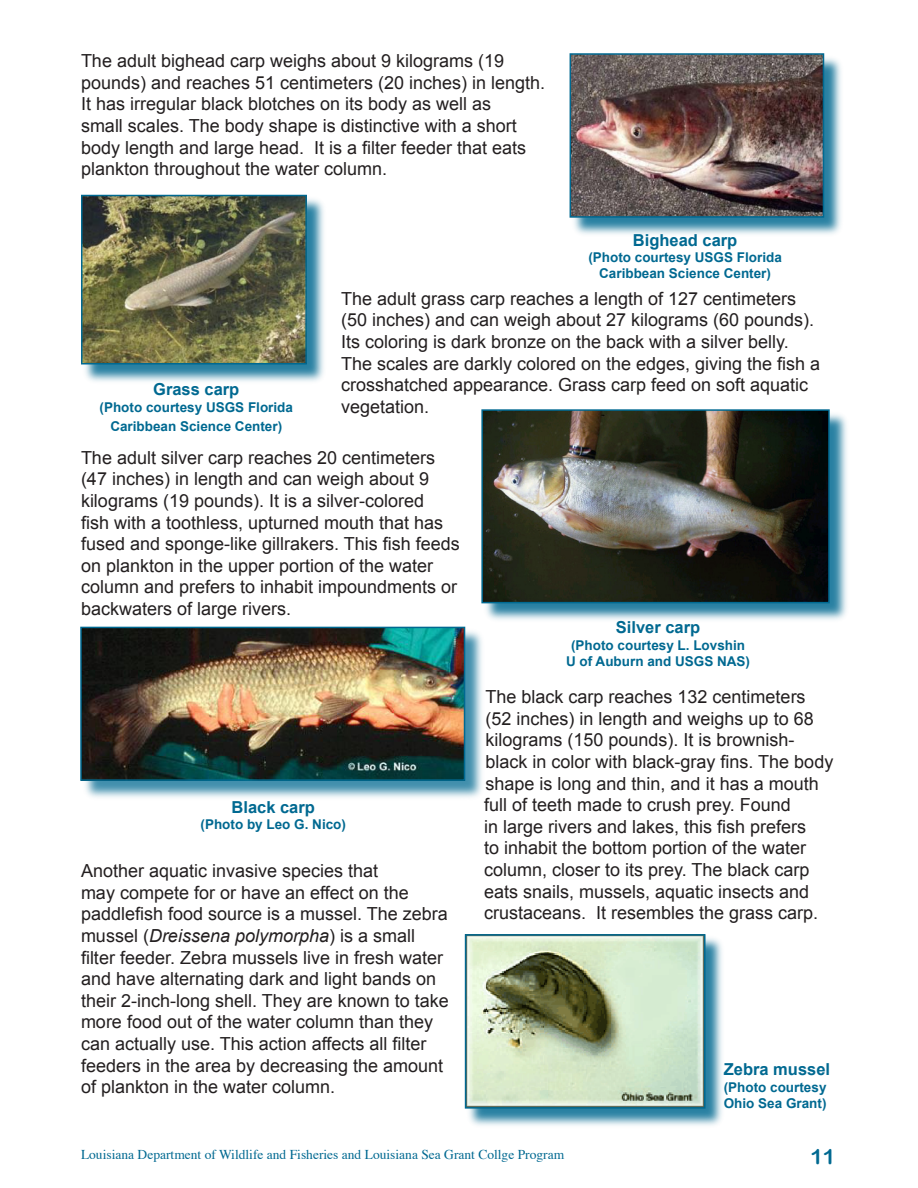
<style>
.page{position:relative;width:918px;height:1188px;background:#fff}
.page>*{position:absolute;margin:0;border:0;box-sizing:border-box;transform-origin:0 0}
.t1{font:21px "Arial Rounded MT Bold";color:#006991}
.t2{font:18px/21.6px "Arial";color:#231f20}
.t3{font:700 16.5px "Arial";color:#006991}
.t4{font:700 13.5px/16.2px "Arial";color:#006991;text-align:center}
.t5{font:13.5px "Times";color:#006991}
.s1{font-style:italic}
</style>
<div class="page">
<div style="left:570px;top:54px;width:275px;height:184px;background:#006991;opacity:.85"></div>
<img style="left:573px;top:56px;width:248px;height:159px">
<div style="left:570px;top:53px;width:254px;height:165px;border:2px solid #006991"></div>
<div style="left:82px;top:196px;width:245px;height:189px;background:#006991;opacity:.85"></div>
<img style="left:84px;top:198px;width:220px;height:164px">
<div style="left:81px;top:195px;width:226px;height:170px;border:2px solid #006991"></div>
<div style="left:482px;top:410px;width:368px;height:214px;background:#006991;opacity:.85"></div>
<img style="left:484px;top:412px;width:343px;height:188px">
<div style="left:481px;top:409px;width:349px;height:194px;border:2px solid #006991"></div>
<div style="left:81px;top:627px;width:404px;height:174px;background:#006991;opacity:.75"></div>
<img style="left:83px;top:630px;width:379px;height:148px">
<div style="left:80px;top:627px;width:385px;height:154px;border:2px solid #006991"></div>
<div style="left:466px;top:935px;width:260px;height:194px;background:#006991;opacity:.85"></div>
<img style="left:468px;top:937px;width:235px;height:169px">
<div style="left:465px;top:934px;width:241px;height:175px;border:2px solid #006991"></div>
<p class="t2" style="left:81px;top:50px;width:466px">The adult bighead carp weighs about 9 kilograms (19 pounds) and reaches 51 centimeters (20 inches) in length.<br>It has irregular black blotches on its body as well as<br>small scales. The body shape is distinctive with a short body length and large head. It is a filter feeder that eats plankton throughout the water column.</p>
<p class="t3" style="left:633px;top:231px;width:106px">Bighead carp</p>
<p class="t4" style="left:588px;top:249px;width:195px">(Photo courtesy USGS Florida<br>Caribbean Science Center)</p>
<p class="t3" style="left:153px;top:380px;width:88px">Grass carp</p>
<p class="t4" style="left:100px;top:397px;width:195px;line-height:19.8px">(Photo courtesy USGS Florida<br>Caribbean Science Center)</p>
<p class="t2" style="left:341px;top:288px;width:481px">The adult grass carp reaches a length of 127 centimeters (50 inches) and can weigh about 27 kilograms (60 pounds).<br>Its coloring is dark bronze on the back with a silver belly.<br>The scales are darkly colored on the edges, giving the fish a crosshatched appearance. Grass carp feed on soft aquatic vegetation.</p>
<p class="t2" style="left:81px;top:447px;width:380px">The adult silver carp reaches 20 centimeters (47 inches) in length and can weigh about 9 kilograms (19 pounds). It is a silver-colored<br>fish with a toothless, upturned mouth that has fused and sponge-like gillrakers. This fish feeds on plankton in the upper portion of the water column and prefers to inhabit impoundments or backwaters of large rivers.</p>
<p class="t3" style="left:232px;top:798px;width:85px">Black carp</p>
<p class="t4" style="left:201px;top:816px;width:147px">(Photo by Leo G. Nico)</p>
<p class="t2" style="left:81px;top:860px;width:369px">Another aquatic invasive species that<br>may compete for or have an effect on the paddlefish food source is a mussel. The zebra mussel (<span class="s1">Dreissena polymorpha</span>) is a small filter feeder. Zebra mussels live in fresh water and have alternating dark and light bands on their 2-inch-long shell. They are known to take more food out of the water column than they can actually use. This action affects all filter feeders in the area by decreasing the amount of plankton in the water column.</p>
<p class="t3" style="left:616px;top:618px;width:86px">Silver carp</p>
<p class="t4" style="left:566px;top:637px;width:186px">(Photo courtesy L. Lovshin<br>U of Auburn and USGS NAS)</p>
<p class="t2" style="left:484px;top:686px;width:351px">The black carp reaches 132 centimeters (52 inches) in length and weighs up to 68 kilograms (150 pounds). It is brownish&shy;black in color with black-gray fins. The body shape is long and thin, and it has a mouth full of teeth made to crush prey. Found<br>in large rivers and lakes, this fish prefers<br>to inhabit the bottom portion of the water column, closer to its prey. The black carp eats snails, mussels, aquatic insects and crustaceans. It resembles the grass carp.</p>
<p class="t3" style="left:724px;top:1060px;width:108px">Zebra mussel</p>
<p class="t4" style="left:724px;top:1079px;width:104px;text-align:left">(Photo courtesy<br>Ohio Sea Grant)</p>
<p class="t5" style="left:81px;top:1146px;width:485px">Louisiana Department of Wildlife and Fisheries and Louisiana Sea Grant Collge Program</p>
<p class="t1" style="left:810px;top:1144px;width:26px">11</p>
</div>
